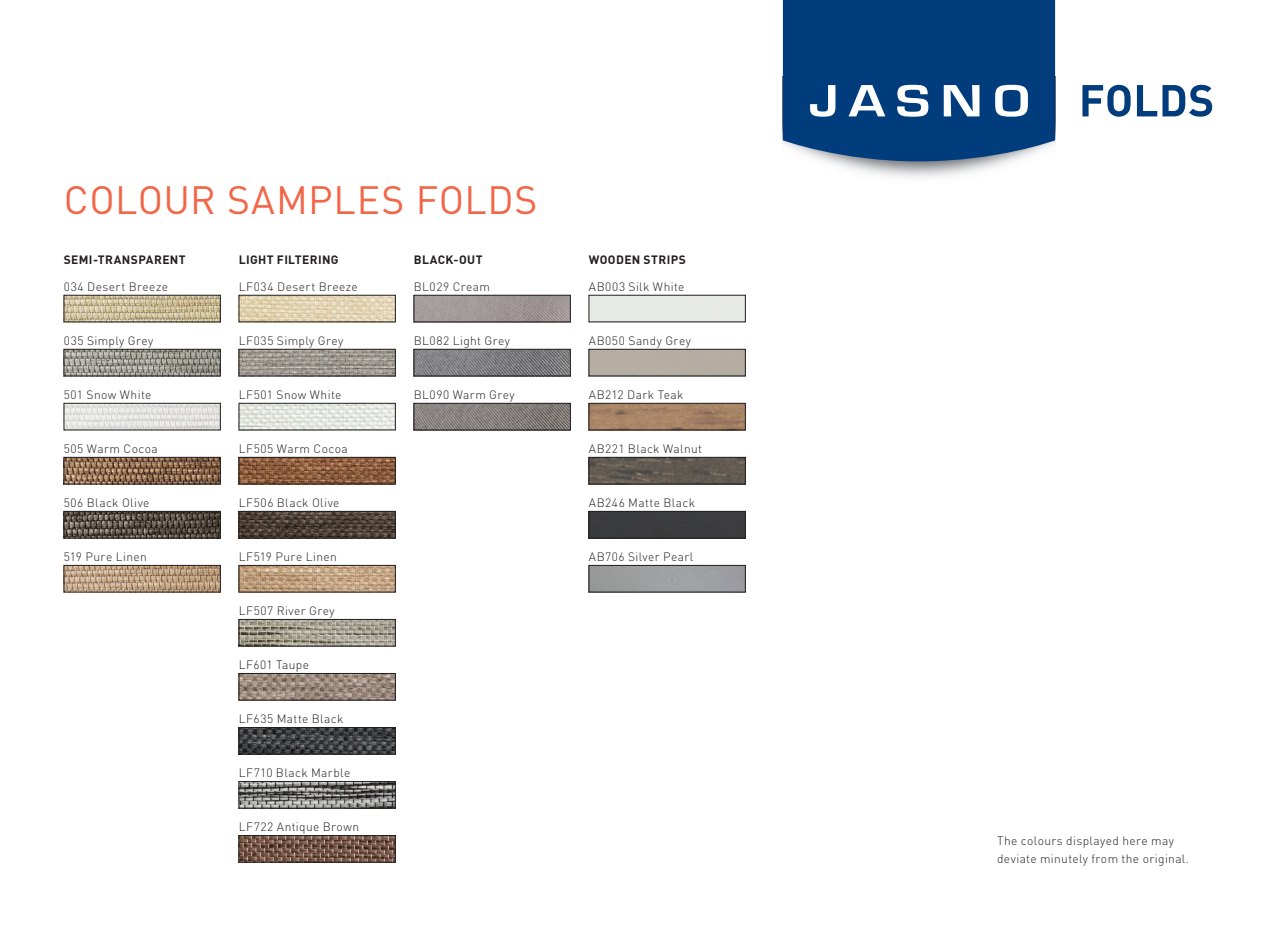
<style>
.page{position:relative;width:1276px;height:936px;background:#fff}
.page>*{position:absolute;margin:0;border:0;box-sizing:border-box;transform-origin:0 0}
.Heading{font:39px "DIN Pro";letter-spacing:.015em;color:#f26648}
.Stalen{font:300 12px "DIN Pro";letter-spacing:.035em;color:#231f20}
.Opmerking{font:300 12px "DIN Pro";letter-spacing:.03em;color:#231f20}
.Stalen_Heading{font:700 12px "DIN Pro";letter-spacing:.03em;color:#231f20}
</style>
<div class="page">
<img style="left:825px;top:161px;width:189px;height:17px">
<svg style="left:783px;top:0;width:272px;height:161px;background:#194f89"></svg>
<svg style="left:1082px;top:85px;width:130px;height:32px"></svg>
<img style="left:241px;top:567px;width:152px;height:23px">
<div style="left:239px;top:565px;width:156px;height:27px;border:1px solid #231f20"></div>
<img style="left:241px;top:621px;width:152px;height:23px">
<div style="left:239px;top:619px;width:156px;height:27px;border:1px solid #231f20"></div>
<img style="left:66px;top:297px;width:152px;height:23px">
<div style="left:64px;top:295px;width:156px;height:27px;border:1px solid #231f20"></div>
<img style="left:66px;top:567px;width:152px;height:23px">
<div style="left:64px;top:565px;width:156px;height:27px;border:1px solid #231f20"></div>
<img style="left:66px;top:459px;width:152px;height:23px">
<div style="left:64px;top:457px;width:156px;height:27px;border:1px solid #231f20"></div>
<img style="left:66px;top:513px;width:152px;height:23px">
<div style="left:64px;top:511px;width:156px;height:27px;border:1px solid #231f20"></div>
<img style="left:66px;top:405px;width:152px;height:23px">
<div style="left:64px;top:403px;width:156px;height:27px;border:1px solid #231f20"></div>
<img style="left:66px;top:351px;width:152px;height:23px">
<div style="left:64px;top:349px;width:156px;height:27px;border:1px solid #231f20"></div>
<img style="left:241px;top:351px;width:152px;height:23px">
<div style="left:239px;top:349px;width:156px;height:27px;border:1px solid #231f20"></div>
<img style="left:416px;top:351px;width:152px;height:23px">
<div style="left:414px;top:349px;width:156px;height:27px;border:1px solid #231f20"></div>
<img style="left:241px;top:405px;width:152px;height:23px">
<div style="left:239px;top:403px;width:156px;height:27px;border:1px solid #231f20"></div>
<img style="left:241px;top:459px;width:152px;height:23px">
<div style="left:239px;top:457px;width:156px;height:27px;border:1px solid #231f20"></div>
<img style="left:416px;top:405px;width:152px;height:23px">
<div style="left:414px;top:403px;width:156px;height:27px;border:1px solid #231f20"></div>
<img style="left:241px;top:297px;width:152px;height:23px">
<div style="left:239px;top:295px;width:156px;height:27px;border:1px solid #231f20"></div>
<img style="left:416px;top:297px;width:152px;height:23px">
<div style="left:414px;top:295px;width:156px;height:27px;border:1px solid #231f20"></div>
<div style="left:589px;top:295px;width:156px;height:27px;border:1px solid #231f20"></div>
<img style="left:591px;top:405px;width:152px;height:23px">
<div style="left:589px;top:403px;width:156px;height:27px;border:1px solid #231f20"></div>
<img style="left:591px;top:459px;width:152px;height:23px">
<div style="left:589px;top:457px;width:156px;height:27px;border:1px solid #231f20"></div>
<div style="left:591px;top:513px;width:152px;height:23px;background:#3c3c3e"></div>
<div style="left:589px;top:511px;width:156px;height:27px;border:1px solid #231f20"></div>
<div style="left:589px;top:565px;width:156px;height:27px;border:1px solid #231f20"></div>
<div style="left:589px;top:349px;width:156px;height:27px;border:1px solid #231f20"></div>
<img style="left:241px;top:513px;width:152px;height:23px">
<div style="left:239px;top:511px;width:156px;height:27px;border:1px solid #231f20"></div>
<img style="left:241px;top:675px;width:152px;height:23px">
<div style="left:239px;top:673px;width:156px;height:27px;border:1px solid #231f20"></div>
<img style="left:241px;top:729px;width:152px;height:23px">
<div style="left:239px;top:727px;width:156px;height:27px;border:1px solid #231f20"></div>
<img style="left:241px;top:783px;width:152px;height:23px">
<div style="left:239px;top:781px;width:156px;height:27px;border:1px solid #231f20"></div>
<img style="left:241px;top:837px;width:152px;height:23px">
<div style="left:239px;top:835px;width:156px;height:27px;border:1px solid #231f20"></div>
<p class="Heading" style="left:64px;top:173px;width:475px">COLOUR SAMPLES FOLDS</p>
<p class="Stalen_Heading" style="left:64px;top:251px;width:123px">SEMI-TRANSPARENT</p>
<p class="Stalen_Heading" style="left:239px;top:251px;width:101px">LIGHT FILTERING</p>
<p class="Stalen_Heading" style="left:414px;top:251px;width:70px">BLACK-OUT</p>
<p class="Stalen_Heading" style="left:589px;top:251px;width:99px">WOODEN STRIPS</p>
<p class="Stalen" style="left:414px;top:277px;width:78px">BL029 Cream</p>
<p class="Stalen" style="left:64px;top:277px;width:106px">034 Desert Breeze</p>
<p class="Stalen" style="left:239px;top:277px;width:121px">LF034 Desert Breeze</p>
<p class="Stalen" style="left:589px;top:277px;width:97px">AB003 Silk White</p>
<p class="Stalen" style="left:64px;top:331px;width:91px">035 Simply Grey</p>
<p class="Stalen" style="left:239px;top:331px;width:106px">LF035 Simply Grey</p>
<p class="Stalen" style="left:414px;top:331px;width:98px">BL082 Light Grey</p>
<p class="Stalen" style="left:589px;top:331px;width:104px">AB050 Sandy Grey</p>
<p class="Stalen" style="left:64px;top:385px;width:89px">501 Snow White</p>
<p class="Stalen" style="left:239px;top:385px;width:104px">LF501 Snow White</p>
<p class="Stalen" style="left:414px;top:385px;width:102px">BL090 Warm Grey</p>
<p class="Stalen" style="left:589px;top:385px;width:96px">AB212 Dark Teak</p>
<p class="Stalen" style="left:64px;top:439px;width:95px">505 Warm Cocoa</p>
<p class="Stalen" style="left:239px;top:439px;width:110px">LF505 Warm Cocoa</p>
<p class="Stalen" style="left:589px;top:439px;width:115px">AB221 Black Walnut</p>
<p class="Stalen" style="left:64px;top:493px;width:87px">506 Black Olive</p>
<p class="Stalen" style="left:239px;top:493px;width:102px">LF506 Black Olive</p>
<p class="Stalen" style="left:589px;top:493px;width:108px">AB246 Matte Black</p>
<p class="Stalen" style="left:64px;top:547px;width:84px">519 Pure Linen</p>
<p class="Stalen" style="left:239px;top:547px;width:99px">LF519 Pure Linen</p>
<p class="Stalen" style="left:589px;top:547px;width:106px">AB706 Silver Pearl</p>
<p class="Stalen" style="left:239px;top:601px;width:97px">LF507 River Grey</p>
<p class="Stalen" style="left:239px;top:655px;width:72px">LF601 Taupe</p>
<p class="Stalen" style="left:239px;top:709px;width:106px">LF635 Matte Black</p>
<p class="Stalen" style="left:239px;top:763px;width:113px">LF710 Black Marble</p>
<p class="Stalen" style="left:239px;top:817px;width:122px">LF722 Antique Brown</p>
<p class="Opmerking" style="left:997px;top:830px;width:178px">The colours displayed here may</p>
<p class="Opmerking" style="left:997px;top:848px;width:194px">deviate minutely from the original.</p>
</div>
